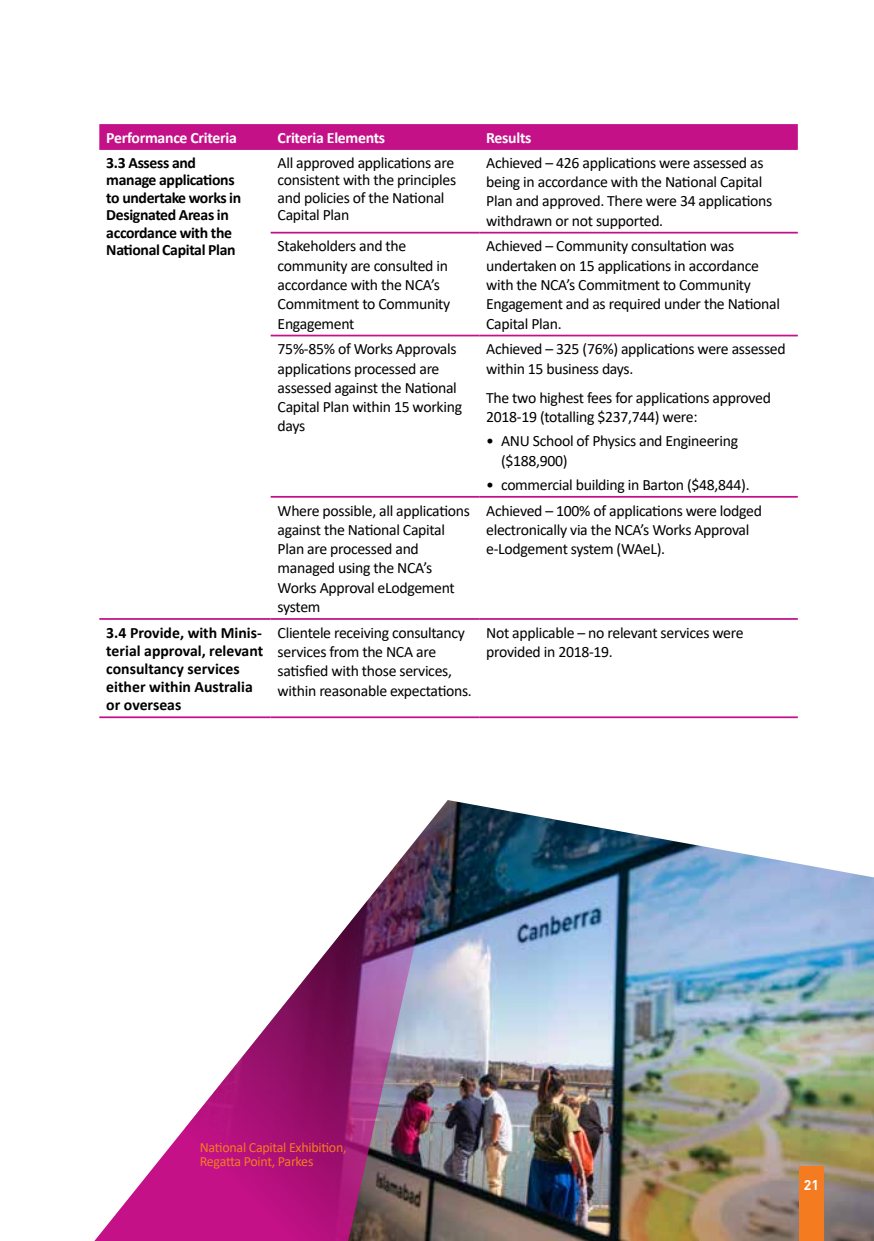
<style>
.page{position:relative;width:874px;height:1241px;background:#fff}
.page>*{position:absolute;margin:0;border:0;box-sizing:border-box;transform-origin:0 0}
.Body{font:15.75px/19.2px "Calibri";letter-spacing:-.02em;color:#000}
.Body-2{font:700 15.75px/17.5px "Calibri";letter-spacing:-.02em;color:#000}
.Body-3{font:700 15.75px/18px "Calibri";color:#000}
.Body-4{font:700 15.75px "Calibri";letter-spacing:-.02em;color:#fff}
.t1{font:14px/14px "Calibri";letter-spacing:-.02em;color:#f47b20}
.t2{font:700 14px "DIN Pro";color:#fff}
</style>
<div class="page">
<img style="left:446px;top:800px;width:427px;height:440px">
<img style="left:95px;top:802px;width:351px;height:438px">
<svg style="left:99px;top:124px;width:698px;height:26px;background:#c41288"></svg>
<hr style="left:270px;top:232px;width:209px;height:1px;background:#c41188">
<hr style="left:479px;top:232px;width:318px;height:1px;background:#c41188">
<hr style="left:270px;top:334px;width:209px;height:2px;background:#c41188">
<hr style="left:479px;top:334px;width:318px;height:2px;background:#c41188">
<hr style="left:270px;top:496px;width:209px;height:1px;background:#c41188">
<hr style="left:479px;top:496px;width:318px;height:1px;background:#c41188">
<hr style="left:99px;top:618px;width:171px;height:1px;background:#c41188">
<hr style="left:270px;top:618px;width:209px;height:1px;background:#c41188">
<hr style="left:479px;top:618px;width:318px;height:1px;background:#c41188">
<hr style="left:99px;top:716px;width:171px;height:2px;background:#c41188">
<hr style="left:270px;top:716px;width:209px;height:2px;background:#c41188">
<hr style="left:479px;top:716px;width:318px;height:2px;background:#c41188">
<div style="left:798px;top:1166px;width:25px;height:74px;background:#f47b20"></div>
<p class="Body-4" style="left:106px;top:126px;width:132px">Performance Criteria</p>
<p class="Body-4" style="left:277px;top:126px;width:109px">Criteria Elements</p>
<p class="Body-4" style="left:486px;top:126px;width:47px">Results</p>
<p class="Body-2" style="left:106px;top:154px;width:136px">3.3 Assess and manage applications to undertake works in<br>Designated Areas in accordance with the<br>National Capital Plan</p>
<p class="Body" style="left:277px;top:153px;width:180px;line-height:17.5px">All approved applications are consistent with the principles and policies of the National<br>Capital Plan</p>
<p class="Body" style="left:486px;top:153px;width:287px">Achieved – 426 applications were assessed as being in accordance with the National Capital Plan and approved. There were 34 applications withdrawn or not supported.</p>
<p class="Body" style="left:277px;top:236px;width:174px">Stakeholders and the community are consulted in accordance with the NCA’s<br>Commitment to Community<br>Engagement</p>
<p class="Body" style="left:486px;top:236px;width:295px">Achieved – Community consultation was undertaken on 15 applications in accordance with the NCA’s Commitment to Community Engagement and as required under the National Capital Plan.</p>
<p class="Body" style="left:277px;top:339px;width:186px">75%-85% of Works Approvals applications processed are assessed against the National<br>Capital Plan within 15 working days</p>
<p class="Body" style="left:486px;top:339px;width:301px">Achieved – 325 (76%) applications were assessed within 15 business days.</p>
<p class="Body" style="left:486px;top:387px;width:286px">The two highest fees for applications approved<br>2018-19 (totalling $237,744) were:</p>
<p class="Body" style="left:501px;top:431px;width:238px;text-indent:-15px">• ANU School of Physics and Engineering ($188,900)</p>
<p class="Body" style="left:486px;top:474px;width:265px">• commercial building in Barton ($48,844).</p>
<p class="Body" style="left:277px;top:500px;width:194px">Where possible, all applications against the National Capital<br>Plan are processed and managed using the NCA’s<br>Works Approval eLodgement system</p>
<p class="Body" style="left:486px;top:500px;width:277px">Achieved – 100% of applications were lodged electronically via the NCA’s Works Approval e-Lodgement system (WAeL).</p>
<p class="Body-3" style="left:106px;top:623px;width:158px">3.4 Provide, with Minis&shy;terial approval, relevant consultancy services either within Australia or overseas</p>
<p class="Body" style="left:277px;top:622px;width:196px">Clientele receiving consultancy services from the NCA are satisfied with those services, within reasonable expectations.</p>
<p class="Body" style="left:486px;top:622px;width:259px">Not applicable – no relevant services were provided in 2018-19.</p>
<p class="t1" style="left:200px;top:1139px;width:148px">National Capital Exhibition,<br>Regatta Point, Parkes</p>
<p class="t2" style="left:803px;top:1172px;width:17px">21</p>
</div>
